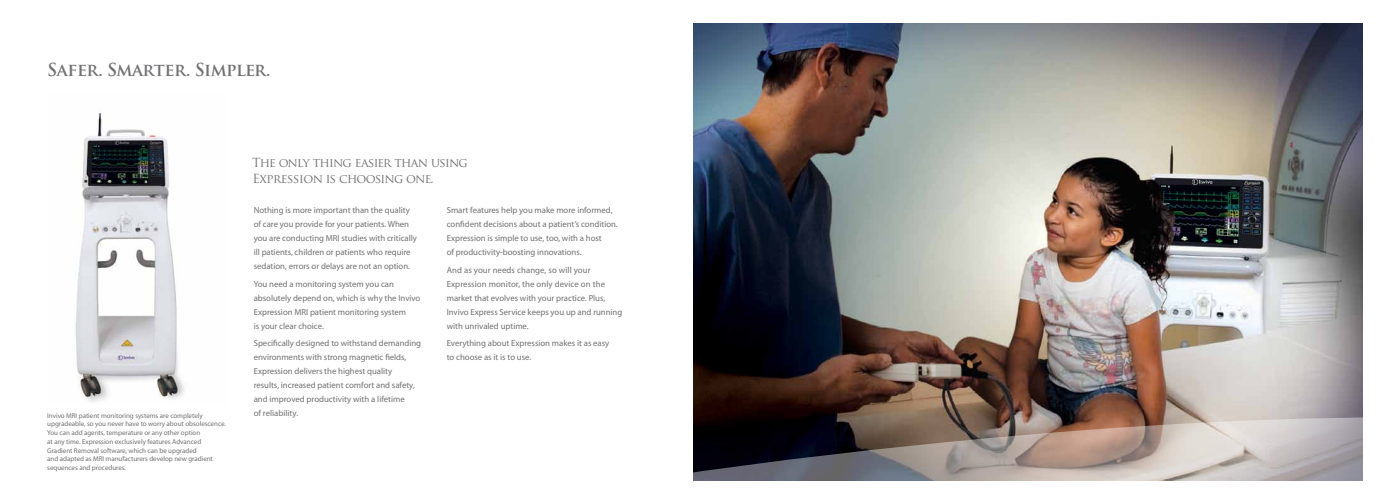
<style>
.page{position:relative;width:1386px;height:504px;background:#fff}
.page>*{position:absolute;margin:0;border:0;box-sizing:border-box;transform-origin:0 0}
.t1{font:700 17.5px "Trajan Pro";letter-spacing:-.04em;color:#717073}
.t2{font:12.25px/16.6px "Trajan Pro";letter-spacing:-.06em;color:#717073}
.t3{font:8.75px/14px "Myriad Pro";letter-spacing:-.005em;color:#717073}
.t4{font:7px/8.8px "Myriad Pro";letter-spacing:-.005em;color:#717073}
</style>
<div class="page">
<img style="left:75px;top:113px;width:109px;height:289px">
<img style="left:693px;top:24px;width:669px;height:393px">
<svg style="left:693px;top:417px;width:670px;height:64px;background:#887e7c"></svg>
<h1 class="t1" style="left:47px;top:59px;width:225px">SAFER. SMARTER. SIMPLER.</h1>
<p class="t4" style="left:47px;top:411px;width:180px">Invivo MRI patient monitoring systems are completely upgradeable, so you never have to worry about obsolescence.<br>You can add agents, temperature or any other option<br>at any time. Expression exclusively features Advanced Gradient Removal software, which can be upgraded<br>and adapted as MRI manufacturers develop new gradient sequences and procedures.</p>
<h2 class="t2" style="left:252px;top:154px;width:217px">The only thing easier than using<br>Expression is choosing one.</h2>
<p class="t3" style="left:254px;top:203px;width:165px">Nothing is more important than the quality of care you provide for your patients. When you are conducting MRI studies with critically ill patients, children or patients who require sedation, errors or delays are not an option.</p>
<p class="t3" style="left:254px;top:276px;width:168px">You need a monitoring system you can absolutely depend on, which is why the Invivo Expression MRI patient monitoring system<br>is your clear choice.</p>
<p class="t3" style="left:254px;top:336px;width:169px">Specifically designed to withstand demanding environments with strong magnetic fields, Expression delivers the highest quality<br>results, increased patient comfort and safety, and improved productivity with a lifetime<br>of reliability.</p>
<p class="t3" style="left:447px;top:203px;width:173px">Smart features help you make more informed, confident decisions about a patient’s condition.<br>Expression is simple to use, too, with a host<br>of productivity-boosting innovations.</p>
<p class="t3" style="left:447px;top:262px;width:177px">And as your needs change, so will your Expression monitor, the only device on the market that evolves with your practice. Plus, Invivo Express Service keeps you up and running with unrivaled uptime.</p>
<p class="t3" style="left:447px;top:336px;width:164px">Everything about Expression makes it as easy to choose as it is to use.</p>
</div>
